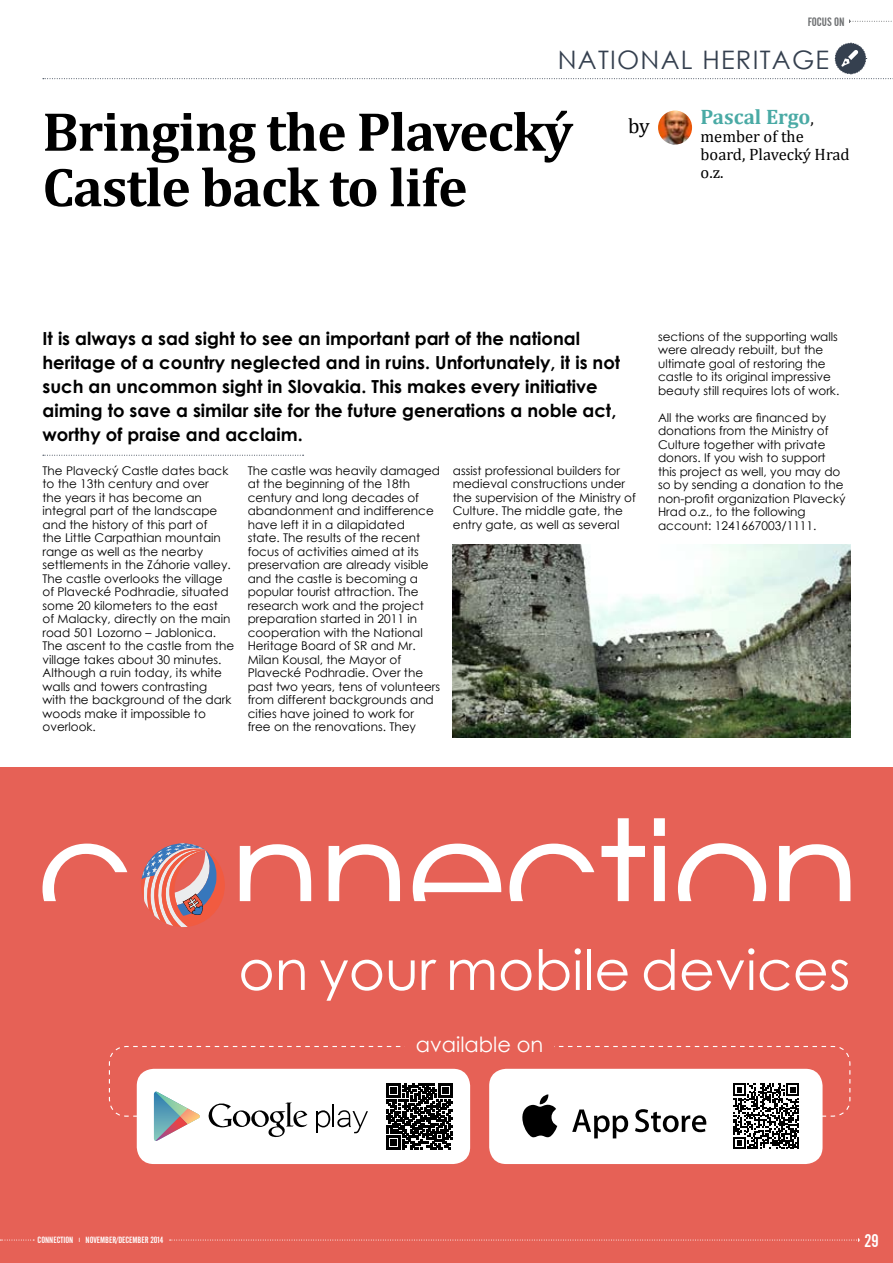
<style>
.page{position:relative;width:893px;height:1263px;background:#fff}
.page>*{position:absolute;margin:0;border:0;box-sizing:border-box;transform-origin:0 0}
.t1{font:700 55.5px/55.5px "Cambria";letter-spacing:-.02em;color:#000}
.t2{font:55.5px "Century Gothic";color:#fff}
.t3{font:25.5px "Century Gothic";letter-spacing:.05em;color:#35404f}
.t4{font:700 21px "Cambria";color:#4aaaa5}
.t5{font:21px "Century Gothic";color:#fff}
.t6{font:21px "Cambria";color:#000}
.t7{font:700 18px/24px "Century Gothic";color:#000}
.t8{font:18px "Alternate Gothic No 2 BT";color:#fff}
.t9{font:16.5px/18px "Cambria";color:#000}
.t10{font:12px/13.5px "Century Gothic";color:#000}
.t11{font:12px "Alternate Gothic No 2 BT";color:#6d6f71}
.t12{font:9px "Alternate Gothic No 2 BT";color:#fff}
.s1{font-weight:400;font-size:16.5px;color:#000}
</style>
<div class="page">
<svg style="left:849px;top:20px;width:43px;height:3px"></svg>
<svg style="left:43px;top:42px;width:850px;height:37px"></svg>
<svg style="left:43px;top:455px;width:261px;height:1px"></svg>
<img style="left:658px;top:111px;width:34px;height:34px;border-radius:17px">
<img style="left:453px;top:544px;width:397px;height:193px">
<div style="left:0;top:767px;width:893px;height:496px;background:#e66156"></div>
<svg style="left:43px;top:818px;width:807px;height:83px"></svg>
<svg style="left:141px;top:843px;width:84px;height:84px"></svg>
<svg style="left:108px;top:1046px;width:743px;height:71px"></svg>
<div style="left:405px;top:1030px;width:149px;height:28px;background:#e66156"></div>
<div style="left:137px;top:1069px;width:333px;height:95px;background:#fff;border-radius:17px"></div>
<div style="left:489px;top:1069px;width:333px;height:95px;background:#fff;border-radius:17px"></div>
<div style="left:384px;top:1080px;width:72px;height:72px;background:linear-gradient(to right,#fff,#fff)"></div>
<svg style="left:133px;top:1083px;width:695px;height:66px"></svg>
<svg style="left:170px;top:1238px;width:690px;height:4px"></svg>
<svg style="left:0;top:1240px;width:34px;height:1px"></svg>
<p class="t11" style="left:808px;top:15px;width:38px">FOCUS ON</p>
<h2 class="t3" style="left:558px;top:42px;width:273px">national heritage</h2>
<h1 class="t1" style="left:43px;top:102px;width:532px">Bringing the Plavecký<br>Castle back to life</h1>
<h3 class="t4" style="left:701px;top:102px;width:115px">Pascal Ergo<span class="s1">,</span></h3>
<h3 class="t6" style="left:628px;top:113px;width:23px">by</h3>
<h3 class="t9" style="left:701px;top:127px;width:151px">member of the board, Plavecký Hrad o.z.</h3>
<p class="t7" style="left:43px;top:326px;width:579px">It is always a sad sight to see an important part of the national heritage of a country neglected and in ruins. Unfortunately, it is not such an uncommon sight in Slovakia. This makes every initiative aiming to save a similar site for the future generations a noble act, worthy of praise and acclaim.</p>
<p class="t10" style="left:43px;top:463px;width:193px">The Plavecký Castle dates back to the 13th century and over<br>the years it has become an integral part of the landscape and the history of this part of<br>the Little Carpathian mountain range as well as the nearby settlements in the Záhorie valley.<br>The castle overlooks the village of Plavecké Podhradie, situated some 20 kilometers to the east<br>of Malacky, directly on the main road 501 Lozorno – Jablonica.<br>The ascent to the castle from the village takes about 30 minutes.<br>Although a ruin today, its white walls and towers contrasting<br>with the background of the dark woods make it impossible to overlook.</p>
<p class="t10" style="left:248px;top:463px;width:194px">The castle was heavily damaged at the beginning of the 18th century and long decades of abandonment and indifference have left it in a dilapidated state. The results of the recent focus of activities aimed at its preservation are already visible and the castle is becoming a popular tourist attraction. The research work and the project preparation started in 2011 in cooperation with the N ational<br>H eritage Board of SR and Mr.<br>Milan Kousal, the Mayor of<br>Plavecké Podhradie. Over the past two years, tens of volunteers from different backgrounds and cities have joined to work for free on the renovations. They</p>
<p class="t10" style="left:453px;top:463px;width:184px">assist professional builders for medieval constructions under the supervision of the Ministry of<br>Culture. The middle gate, the entry gate, as well as several</p>
<p class="t10" style="left:658px;top:329px;width:183px">sections of the supporting walls were already rebuilt, but the ultimate goal of restoring the castle to its original impressive beauty still requires lots of work.</p>
<p class="t10" style="left:658px;top:410px;width:189px">All the works are financed by donations from the Ministry of<br>Culture together with private donors. If you wish to support this project as well, you may do so by sending a donation to the non-profit organization Plavecký<br>Hrad o.z., to the following account: 1241667003/1111.</p>
<p class="t12" style="left:38px;top:1235px;width:5px">CONN</p>
<p class="t12" style="left:53px;top:1235px;width:112px">ECTION <sup>I</sup> NOVEMBER/DECEMBER 2014</p>
<h1 class="t2" style="left:238px;top:931px;width:613px">on your mobile devices</h1>
<h3 class="t5" style="left:416px;top:1030px;width:129px">available on</h3>
<h3 class="t8" style="left:864px;top:1231px;width:16px">29</h3>
</div>
